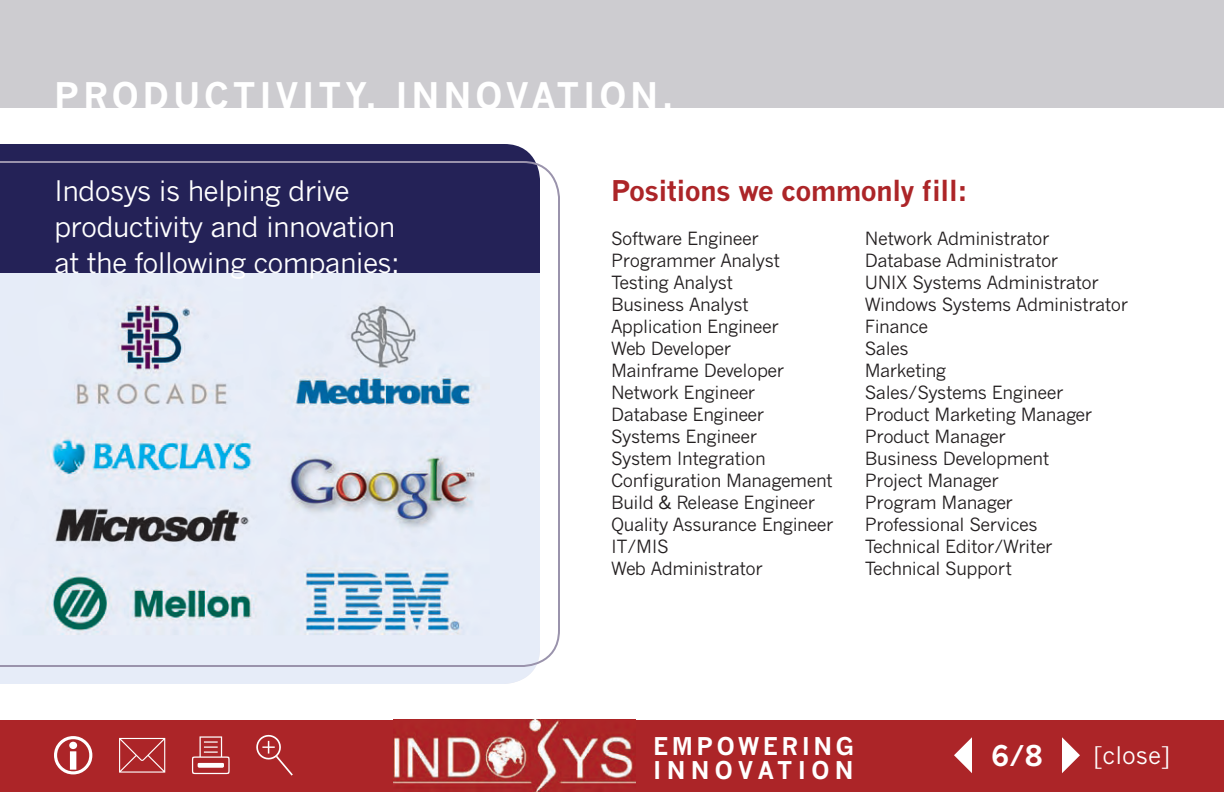
<style>
.page{position:relative;width:1224px;height:792px;background:#fff}
.page>*{position:absolute;margin:0;border:0;box-sizing:border-box;transform-origin:0 0}
.t1{font:700 36px "News Gothic";letter-spacing:.105em;color:#fff}
.t2{font:28px/36px "News Gothic";letter-spacing:-.025em;color:#fff}
.t3{font:700 28px "News Gothic";color:#ac2528}
.t4{font:700 28px "News Gothic";color:#fff}
.t5{font:700 24px/23.2px "News Gothic";letter-spacing:.145em;color:#fff}
.t6{font:24px "News Gothic";color:#fff}
.t7{font:18px/22px "News Gothic";letter-spacing:-.025em;color:#231f20}
</style>
<div class="page">
<div style="left:0;top:720px;width:1224px;height:72px;background:#ac2528"></div>
<div style="left:0;top:0;width:1224px;height:108px;background:#cdccd0"></div>
<svg style="left:256px;top:734px;width:37px;height:42px"></svg>
<svg style="left:54px;top:736px;width:38px;height:38px"></svg>
<svg style="left:119px;top:738px;width:46px;height:35px"></svg>
<svg style="left:192px;top:736px;width:38px;height:38px"></svg>
<svg style="left:1062px;top:737px;width:18px;height:36px"></svg>
<svg style="left:954px;top:737px;width:18px;height:36px"></svg>
<img style="left:393px;top:720px;width:242px;height:72px">
<div style="left:0;top:144px;width:535px;height:16px;background:#242257"></div>
<svg style="left:0;top:160px;width:560px;height:508px;background:#adb5ca"></svg>
<h1 class="t1" style="left:54px;top:75px;width:621px">PRODUCTIVITY. I NNOVATION.</h1>
<h2 class="t2" style="left:54px;top:173px;width:347px">Indosys is helping drive productivity and innovation at the following companies:</h2>
<h2 class="t3" style="left:611px;top:175px;width:358px">POSITIONS WE COMMONLY FILL:</h2>
<p class="t7" style="left:611px;top:228px;width:224px">Software Engineer<br>Programmer Analyst<br>Testing Analyst<br>Business Analyst<br>Application Engineer<br>Web Developer<br>Mainframe Developer<br>Network Engineer<br>Database Engineer<br>Systems Engineer<br>System Integration<br>Configuration Management<br>Build &amp; Release Engineer<br>Quality Assurance Engineer<br>IT/MIS<br>Web Administrator</p>
<p class="t7" style="left:865px;top:228px;width:265px">Network Administrator<br>Database Administrator<br>UNIX Systems Administrator<br>Windows Systems Administrator<br>Finance<br>Sales<br>Marketing<br>Sales/Systems Engineer<br>Product Marketing Manager<br>Product Manager<br>Business Development<br>Project Manager<br>Program Manager<br>Professional Services<br>Technical Editor/Writer<br>Technical Support</p>
<h3 class="t5" style="left:653px;top:736px;width:202px">EMPOWERING<br>I NNOVATION</h3>
<h2 class="t4" style="left:991px;top:740px;width:53px">6/8</h2>
<h3 class="t6" style="left:1094px;top:742px;width:78px">[close]</h3>
</div>
